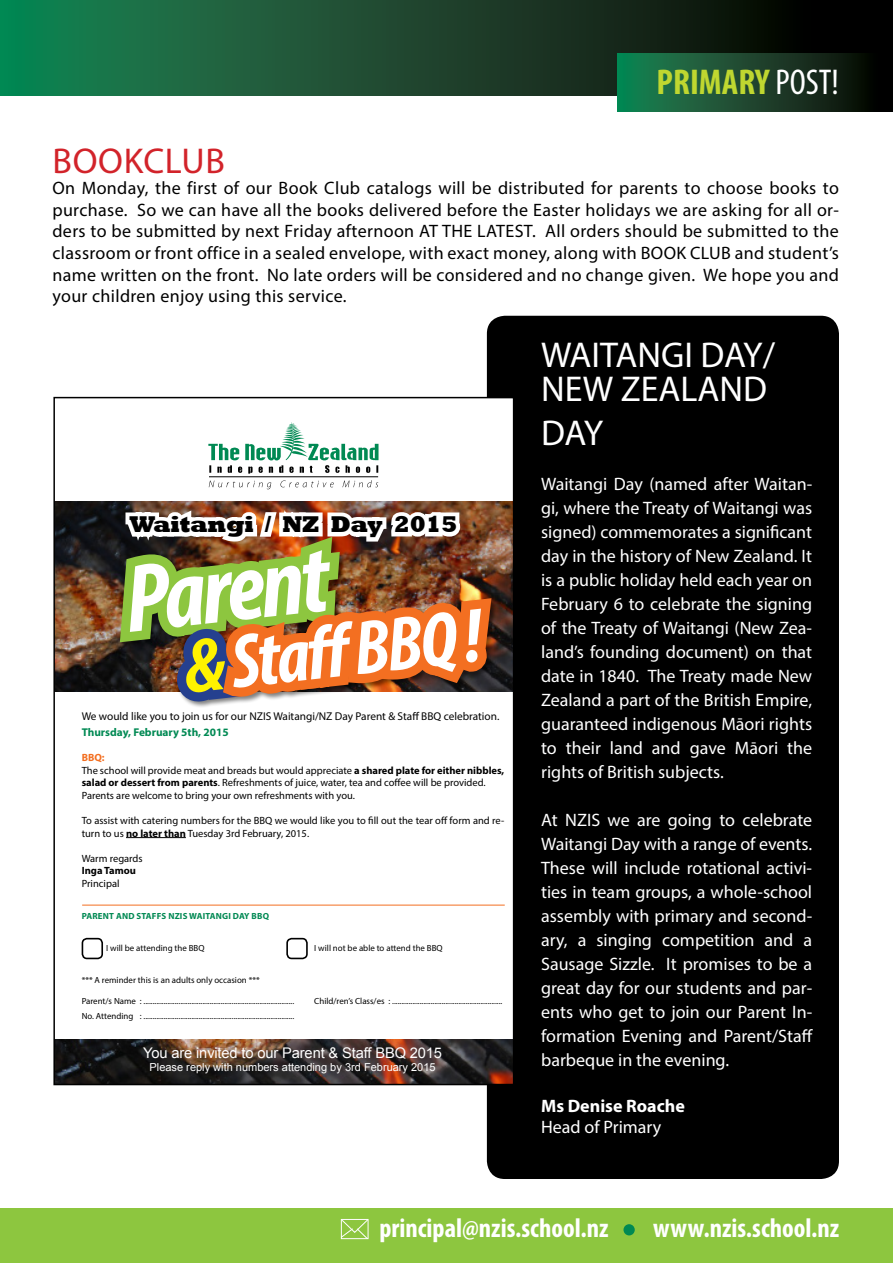
<style>
.page{position:relative;width:893px;height:1263px;background:#fff}
.page>*{position:absolute;margin:0;border:0;box-sizing:border-box;transform-origin:0 0}
.t1{font:italic 700 condensed 97.2px "Myriad Pro";color:#fff}
.t2{font:italic 700 condensed 76.95px "Myriad Pro";color:#fff}
.t3{font:36px/34.5px "Myriad Pro";color:#fff}
.t4{font:700 condensed 36px "Myriad Pro";color:#bfd730}
.t5{font:36px "Myriad Pro";letter-spacing:.02em;color:#d2232a}
.t6{font:700 condensed 27px "Myriad Pro";color:#fff}
.t7{font:800 23.4px "Rockwell";letter-spacing:-.01em;color:#000}
.t8{font:18px/24px "Myriad Pro";color:#fff;text-align:justify}
.t9{font:18px/21.6px "Myriad Pro";letter-spacing:.02em;color:#000;text-align:justify}
.t10{font:700 18px "Myriad Pro";color:#fff}
.t11{font:14.7px "Arial";letter-spacing:-.01em;color:#fff}
.t12{font:11.25px "Myriad Pro";color:#000}
.t13{font:700 11.25px "Myriad Pro";color:#008953}
.t14{font:10.95px "Arial";color:#fff}
.t15{font:10.5px/12.6px "Myriad Pro";color:#000}
.t16{font:700 10.5px "Myriad Pro";color:#000}
.t17{font:8.85px "Myriad Pro";color:#000}
.t18{font:700 8.85px "Myriad Pro";letter-spacing:.02em;color:#008953}
.s1{font-weight:400;color:#fff}
.s2{color:#fff200}
.s3{font-weight:700;color:#f36f21}
.s4{font-weight:700}
</style>
<div class="page">
<div style="left:0;top:1208px;width:893px;height:55px;background:#8dc63f"></div>
<svg style="left:340px;top:1219px;width:29px;height:21px"></svg>
<div style="left:623px;top:1224px;width:12px;height:11px;background:#008953;border-radius:50%"></div>
<svg style="left:1px;top:0;width:892px;height:96px;background:#17482e"></svg>
<hr style="left:0;top:0;width:1px;height:96px;background:#008953">
<svg style="left:618px;top:53px;width:275px;height:58px;background:#16432a"></svg>
<div style="left:487px;top:316px;width:352px;height:863px;background:#000;border-radius:18px"></div>
<div style="left:54px;top:398px;width:460px;height:686px;background:#fff"></div>
<img style="left:56px;top:502px;width:455px;height:189px">
<img style="left:56px;top:1039px;width:455px;height:43px">
<img style="left:110px;top:501px;width:392px;height:206px">
<hr style="left:126px;top:837px;width:60px;height:1px;background:#000">
<svg style="left:209px;top:481px;width:62px;height:8px"></svg>
<svg style="left:281px;top:480px;width:53px;height:7px"></svg>
<svg style="left:342px;top:480px;width:36px;height:7px"></svg>
<hr style="left:209px;top:476px;width:169px;height:1px;background:#000">
<svg style="left:208px;top:422px;width:170px;height:52px"></svg>
<hr style="left:82px;top:905px;width:423px;height:1px;background:#f36f21">
<div style="left:82px;top:938px;width:21px;height:21px;border:2px solid #000;border-radius:5px"></div>
<div style="left:286px;top:938px;width:22px;height:21px;border:2px solid #000;border-radius:5px"></div>
<div style="left:53px;top:397px;width:461px;height:688px;border:2px solid #000"></div>
<h3 class="t4" style="left:657px;top:60px;width:184px">PRIMARY <span class="s1">POST!</span></h3>
<h3 class="t5" style="left:52px;top:138px;width:174px">BOOKCLUB</h3>
<p class="t9" style="left:52px;top:177px;width:788px">On Monday, the first of our Book Club catalogs will be distributed for parents to choose books to purchase. So we can have all the books delivered before the Easter holidays we are asking for all or&shy;ders to be submitted by next Friday afternoon AT THE LATEST. All orders should be submitted to the classroom or front office in a sealed envelope, with exact money, along with BOOK CLUB and student’s name written on the front. No late orders will be considered and no change given. We hope you and your children enjoy using this service.</p>
<p class="t7" style="left:129px;top:511px;width:330px">Waitangi / NZ Day 2015</p>
<h1 class="t1" style="left:119px;top:539px;width:206px;rotate:-6deg">Parent</h1>
<h2 class="t2" style="left:180px;top:619px;width:300px;rotate:-6deg"><span class="s2">&amp;</span>Staff BBQ !</h2>
<p class="t12" style="left:82px;top:710px;width:419px">We would like you to join us for our NZIS Waitangi/NZ Day Parent &amp; Staff BBQ celebration.</p>
<p class="t13" style="left:82px;top:725px;width:148px">Thursday, February 5th, 2015</p>
<p class="t15" style="left:82px;top:751px;width:424px"><span class="s3">BBQ:<br></span>The school will provide meat and breads but would appreciate <span class="s4">a shared plate for either nibbles, salad or dessert from parents</span>. Refreshments of juice, water, tea and coffee will be provided.<br>Parents are welcome to bring your own refreshments with you.</p>
<p class="t15" style="left:82px;top:814px;width:424px">To assist with catering numbers for the BBQ we would like you to fill out the tear off form and re&shy;turn to us <span class="s4">no later than</span> Tuesday 3rd February, 2015.</p>
<p class="t15" style="left:82px;top:852px;width:62px">Warm regards</p>
<p class="t16" style="left:82px;top:864px;width:56px">Inga Tamou</p>
<p class="t15" style="left:82px;top:877px;width:39px">Principal</p>
<p class="t18" style="left:82px;top:910px;width:189px">PARENT AND STAFFS NZIS WAITANGI DAY BBQ</p>
<p class="t17" style="left:106px;top:942px;width:100px">I will be attending the BBQ</p>
<p class="t17" style="left:314px;top:942px;width:130px">I will not be able to attend the BBQ</p>
<p class="t17" style="left:82px;top:974px;width:180px">*** A reminder this is an adults only occasion ***</p>
<p class="t17" style="left:82px;top:996px;width:214px">Parent/s Name : ..................................................................................</p>
<p class="t17" style="left:314px;top:996px;width:190px">Child/ren’s Class/es : ............................................................</p>
<p class="t17" style="left:82px;top:1010px;width:214px">No. Attending : ..................................................................................</p>
<p class="t11" style="left:143px;top:1043px;width:300px">You are invited to our Parent &amp; Staff BBQ 2015</p>
<p class="t14" style="left:150px;top:1060px;width:288px">Please reply with numbers attending by 3rd February 2015</p>
<h3 class="t3" style="left:541px;top:337px;width:235px">WAITAN GIDAY/<br>NEW ZEALAND</h3>
<h3 class="t3" style="left:541px;top:415px;width:21px">DAY</h3>
<p class="t8" style="left:541px;top:472px;width:273px">Waitangi Day (named after Waitan&shy;gi, where the Treaty of Waitangi was signed) commemorates a significant day in the history of New Zealand. It is a public holiday held each year on February 6 to celebrate the signing of the Treaty of Waitangi (New Zea&shy;land’s founding document) on that date in 1840. The Treaty made New Zealand a part of the British Empire, guaranteed indigenous Māori rights to their land and gave Māori the rights of British subjects.</p>
<p class="t8" style="left:541px;top:808px;width:273px">At NZIS we are going to celebrate Waitangi Day with a range of events.<br>These will include rotational activi&shy;ties in team groups, a whole-school assembly with primary and second&shy;ary, a singing competition and a Sausage Sizzle. It promises to be a great day for our students and par&shy;ents who get to join our Parent I n&shy;formation Evening and Parent/Staff barbeque in the evening.</p>
<p class="t10" style="left:541px;top:1094px;width:145px">Ms Denise Roache</p>
<p class="t8" style="left:541px;top:1115px;width:122px">Head of Primary</p>
<h3 class="t6" style="left:379px;top:1211px;width:231px">principal@nzis.school.nz</h3>
<h3 class="t6" style="left:653px;top:1211px;width:188px">www.nzis.school.nz</h3>
</div>
